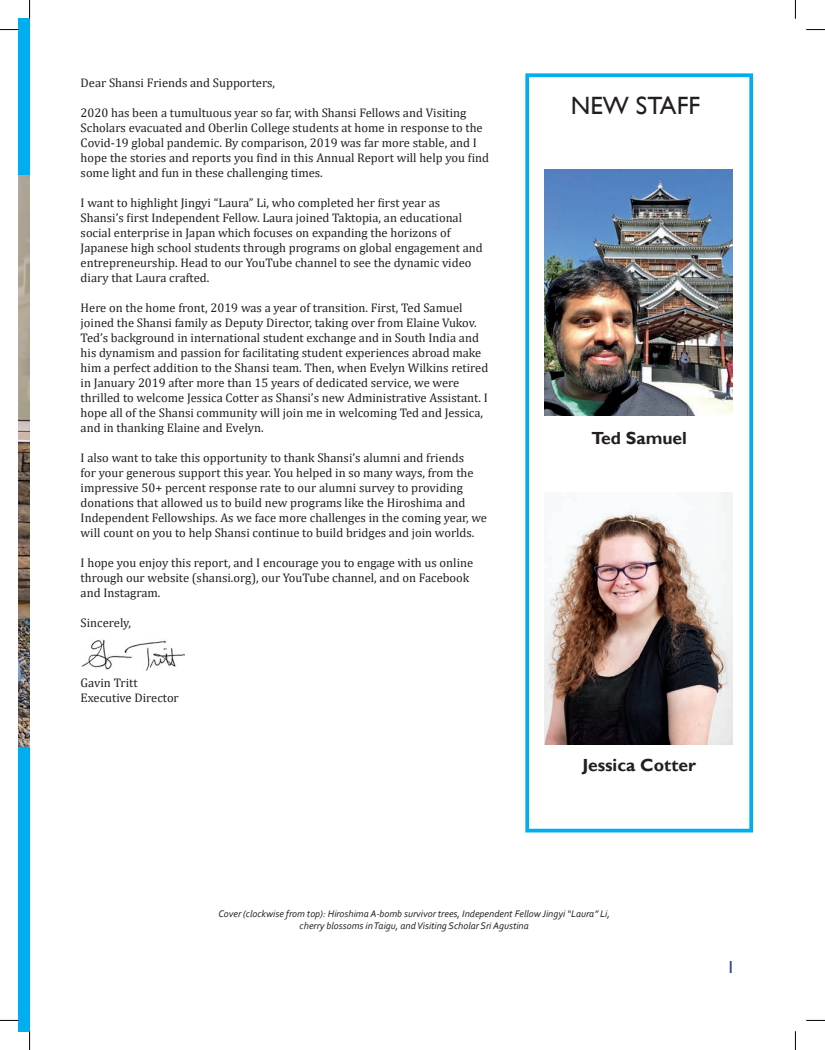
<style>
.page{position:relative;width:825px;height:1050px;background:#fff}
.page>*{position:absolute;margin:0;border:0;box-sizing:border-box;transform-origin:0 0}
.t1{font:25px "Gill Sans";color:#231f20}
.t2{font:700 17.5px "Gill Sans";color:#231f20}
.t3{font:17.5px "Gill Sans";color:#253f8e}
.t4{font:12.5px/15px "Cambria";color:#231f20}
.t5{font:italic 10px "Corbel";color:#231f20}
</style>
<div class="page">
<div style="left:18px;top:18px;width:12px;height:1013px;background:#00aeef"></div>
<img style="left:18px;top:176px;width:12px;height:570px">
<img style="left:81px;top:639px;width:103px;height:31px">
<div style="left:525px;top:73px;width:227px;height:759px;background:#fff;border:4px solid #00aeef"></div>
<img style="left:544px;top:170px;width:188px;height:246px">
<img style="left:544px;top:492px;width:188px;height:252px">
<svg style="left:0;top:29px;width:19px;height:1px"></svg>
<svg style="left:806px;top:29px;width:18px;height:1px"></svg>
<svg style="left:0;top:1019px;width:19px;height:1px"></svg>
<svg style="left:806px;top:1019px;width:18px;height:1px"></svg>
<svg style="left:29px;top:0;width:1px;height:19px"></svg>
<svg style="left:29px;top:1031px;width:1px;height:18px"></svg>
<svg style="left:794px;top:0;width:1px;height:19px"></svg>
<svg style="left:794px;top:1031px;width:1px;height:18px"></svg>
<p class="t4" style="left:81px;top:75px;width:196px">Dear Shansi Friends and Supporters,</p>
<p class="t4" style="left:81px;top:105px;width:410px">2020 has been a tumultuous year so far, with Shansi Fellows and Visiting Scholars evacuated and Oberlin College students at home in response to the Covid-19 global pandemic. By comparison, 2019 was far more stable, and I hope the stories and reports you find in this Annual Report will help you find some light and fun in these challenging times.</p>
<p class="t4" style="left:81px;top:195px;width:403px">I want to highlight Jingyi “Laura” Li, who completed her first year as Shansi’s first Independent Fellow. Laura joined Taktopia, an educational social enterprise in Japan which focuses on expanding the horizons of Japanese high school students through programs on global engagement and entrepreneurship. Head to our YouTube channel to see the dynamic video diary that Laura crafted.</p>
<p class="t4" style="left:81px;top:300px;width:409px">Here on the home front, 2019 was a year of transition. First, Ted Samuel joined the Shansi family as Deputy Director, taking over from Elaine Vukov.<br>Ted’s background in international student exchange and in South India and his dynamism and passion for facilitating student experiences abroad make him a perfect addition to the Shansi team. Then, when Evelyn Wilkins retired in January 2019 after more than 15 years of dedicated service, we were thrilled to welcome Jessica Cotter as Shansi’s new Administrative Assistant. I hope all of the Shansi community will join me in welcoming Ted and Jessica, and in thanking Elaine and Evelyn.</p>
<p class="t4" style="left:81px;top:450px;width:407px">I also want to take this opportunity to thank Shansi’s alumni and friends<br>for your generous support this year. You helped in so many ways, from the impressive 50+ percent response rate to our alumni survey to providing donations that allowed us to build new programs like the Hiroshima and Independent Fellowships. As we face more challenges in the coming year, we will count on you to help Shansi continue to build bridges and join worlds.</p>
<p class="t4" style="left:81px;top:555px;width:394px">I hope you enjoy this report, and I encourage you to engage with us online through our website (shansi.org), our YouTube channel, and on Facebook and Instagram.</p>
<p class="t4" style="left:81px;top:615px;width:52px">Sincerely,</p>
<p class="t4" style="left:81px;top:675px;width:59px">Gavin Tritt</p>
<p class="t4" style="left:81px;top:690px;width:100px">Executive Director</p>
<p class="t1" style="left:570px;top:91px;width:131px">NEW STAFF</p>
<p class="t2" style="left:591px;top:427px;width:97px">Ted Samuel</p>
<p class="t2" style="left:582px;top:754px;width:115px">Jessica Cotter</p>
<p class="t5" style="left:218px;top:906px;width:393px">Cover (clockwise from top): Hiroshima A-bomb survivor trees, Independent Fellow Jingyi “Laura” Li,</p>
<p class="t5" style="left:299px;top:918px;width:230px">cherry blossoms in Taigu, and Visiting Scholar Sri Agustina</p>
<p class="t3" style="left:726px;top:956px;width:10px">1</p>
</div>
